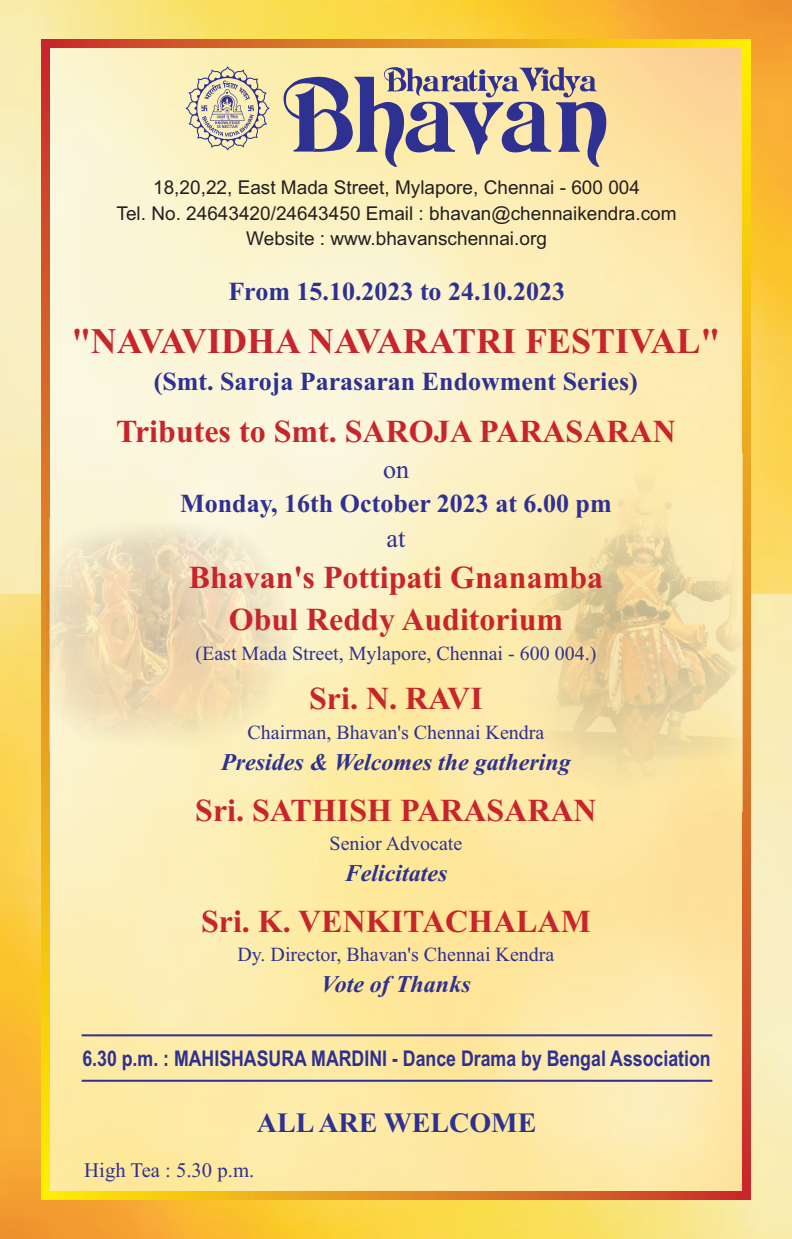
<style>
.page{position:relative;width:792px;height:1239px;background:#fff}
.page>*{position:absolute;margin:0;border:0;box-sizing:border-box;transform-origin:0 0}
.t1{font:700 36px "Times New Roman";color:#c8242b}
.t2{font:700 32px/42.6px "Times New Roman";color:#c8242b;text-align:center}
.t3{font:700 28px "Times New Roman";color:#2e3092}
.t4{font:700 26px "Times New Roman";color:#2e3092}
.t5{font:26px "Times New Roman";color:#2e3092}
.t6{font:italic 700 24px "Times New Roman";color:#2e3092}
.t7{font:700 21.6px "Arial Narrow";color:#2e3092}
.t8{font:20.6px "Times New Roman";color:#2e3092}
.t9{font:20px "Times New Roman";color:#2e3092}
.t10{font:19px/25.2px "Arial";color:#231f20;text-align:center}
</style>
<div class="page">
<img style="left:0;top:0;width:792px;height:594px">
<img style="left:0;top:594px;width:792px;height:644px">
<img style="left:50px;top:48px;width:692px;height:1143px">
<svg style="left:42px;top:39px;width:708px;height:9px;background:#e28d1f"></svg>
<svg style="left:42px;top:1191px;width:708px;height:8px;background:#e28d1f"></svg>
<svg style="left:42px;top:47px;width:8px;height:1144px;background:#e28d1e"></svg>
<svg style="left:742px;top:47px;width:8px;height:1144px;background:#e38d1e"></svg>
<svg style="left:284px;top:67px;width:325px;height:100px;background:#b4a9a1"></svg>
<svg style="left:186px;top:66px;width:84px;height:85px;background:#d4cbb0"></svg>
<img style="left:46px;top:518px;width:285px;height:232px">
<img style="left:517px;top:453px;width:229px;height:358px">
<hr style="left:82px;top:1079px;width:630px;height:2px;background:#2e3092">
<hr style="left:82px;top:1034px;width:630px;height:2px;background:#2e3092">
<p class="t10" style="left:117px;top:177px;width:562px">18,20,22, East Mada Street, Mylapore, Chennai - 600 004<br>Tel. No. 24643420/24643450 Email : bhavan@chennaikendra.com<br>Website : www.bhavanschennai.org</p>
<h3 class="t4" style="left:228px;top:282px;width:338px">From 15.10.2023 to 24.10.2023</h3>
<h1 class="t1" style="left:71px;top:329px;width:651px">"NAVAVIDHA NAVARATRI FESTIVAL"</h1>
<h3 class="t4" style="left:154px;top:373px;width:486px">(Smt. Saroja Parasaran Endowment Series)</h3>
<h2 class="t2" style="left:116px;top:413px;width:561px">Tributes to Smt. SAROJA PARASARAN</h2>
<h3 class="t5" style="left:383px;top:459px;width:27px">on</h3>
<h3 class="t4" style="left:180px;top:494px;width:433px">Monday, 16th October 2023 at 6.00 pm</h3>
<h3 class="t5" style="left:387px;top:529px;width:20px">at</h3>
<h2 class="t2" style="left:189px;top:559px;width:416px">Bhavan's Pottipati Gnanamba<br>Obul Reddy Auditorium</h2>
<p class="t9" style="left:195px;top:646px;width:403px">(East Mada Street, Mylapore, Chennai - 600 004.)</p>
<h2 class="t2" style="left:309px;top:680px;width:175px">Sri. N. RAVI</h2>
<p class="t9" style="left:248px;top:725px;width:298px">Chairman, Bhavan's Chennai Kendra</p>
<p class="t6" style="left:221px;top:753px;width:351px">Presides &amp; Welcomes the gathering</p>
<h2 class="t2" style="left:195px;top:791px;width:403px">Sri. SATHISH PARASARAN</h2>
<p class="t9" style="left:330px;top:836px;width:134px">Senior Advocate</p>
<p class="t6" style="left:345px;top:864px;width:104px">Felicitates</p>
<h2 class="t2" style="left:201px;top:903px;width:391px">Sri. K. VENKITACHALAM</h2>
<p class="t9" style="left:238px;top:947px;width:318px">Dy. Director, Bhavan's Chennai Kendra</p>
<p class="t6" style="left:321px;top:976px;width:151px">Vote of Thanks</p>
<p class="t7" style="left:82px;top:1050px;width:630px">6.30 p.m. : MAHISHASURA MARDINI - Dance Drama by Bengal Association</p>
<h3 class="t3" style="left:257px;top:1113px;width:281px">ALLARE WELCOME</h3>
<p class="t8" style="left:84px;top:1163px;width:171px">High Tea : 5.30 p.m.</p>
</div>
